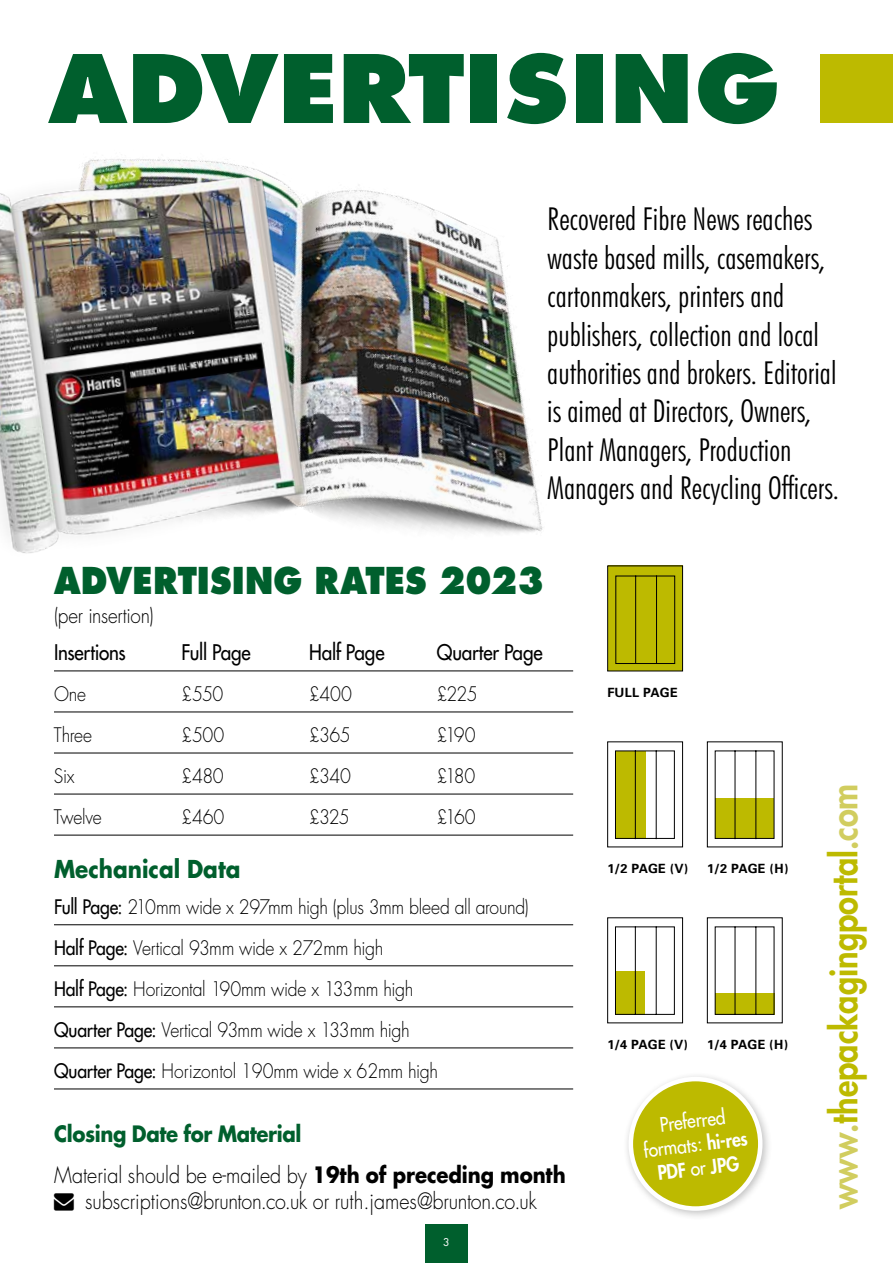
<style>
.page{position:relative;width:893px;height:1263px;background:#fff}
.page>*{position:absolute;margin:0;border:0;box-sizing:border-box;transform-origin:0 0}
.t1{font:800 91.5px "Futura";color:#005f2d;scale:1.04 1}
.t2{font:800 36px "Futura";color:#bdba00;scale:.9 1}
.t3{font:800 36px "Futura";color:#005f2d;scale:.9 1}
.t4{font:300 condensed 31.8px/38.4px "Futura BT";color:#000}
.t5{font:700 24px "Futura";color:#005f2d;scale:.9 1}
.t6{font:300 21.9px/41.2px "Futura";color:#000;scale:.9 1}
.t7{font:21px "Futura";letter-spacing:-.01em;color:#000;scale:.9 1}
.t8{font:300 21px "Futura";letter-spacing:-.01em;color:#000;scale:.9 1}
.t9{font:300 19.5px/41.1px "Futura";letter-spacing:-.02em;color:#000;scale:.9 1}
.t10{font:19.5px/24px "Futura";color:#fff;text-align:center;scale:.9 1}
.t11{font:700 12.75px "Univers";color:#000}
.t12{font:700 12.75px "Univers";letter-spacing:.02em;color:#000}
.t13{font:10.5px "Futura";color:#fff}
.s1{font-weight:400}
.s2{font-weight:700;color:#005f2d}
.s3{font-weight:700}
.s4{font-weight:800}
.s5{color:#d1cd5f}
</style>
<div class="page">
<div style="left:425px;top:1225px;width:43px;height:38px;background:#005f2d"></div>
<div style="left:622px;top:1071px;width:151px;height:150px;background:#000;opacity:.25"></div>
<div style="left:631px;top:1079px;width:129px;height:129px;background:#bdba00;border-radius:50%"></div>
<div style="left:629px;top:1077px;width:133px;height:134px;border:4px solid #fff;border-radius:50%"></div>
<div style="left:607px;top:741px;width:76px;height:106px;border:1px solid #000"></div>
<svg style="left:615px;top:750px;width:60px;height:89px"></svg>
<img style="left:54px;top:190px;width:626px;height:523px">
<hr style="left:54px;top:671px;width:519px;height:1px;background:#000">
<hr style="left:54px;top:712px;width:519px;height:1px;background:#000">
<hr style="left:54px;top:753px;width:519px;height:1px;background:#000">
<hr style="left:54px;top:794px;width:519px;height:1px;background:#000">
<hr style="left:54px;top:835px;width:519px;height:1px;background:#000">
<hr style="left:54px;top:924px;width:519px;height:1px;background:#000">
<hr style="left:54px;top:965px;width:519px;height:1px;background:#000">
<hr style="left:54px;top:1006px;width:519px;height:1px;background:#000">
<hr style="left:54px;top:1048px;width:519px;height:1px;background:#000">
<hr style="left:54px;top:1089px;width:519px;height:1px;background:#000">
<img style="left:0;top:159px;width:359px;height:438px">
<div style="left:821px;top:54px;width:72px;height:69px;background:#bdba00"></div>
<div style="left:608px;top:566px;width:75px;height:105px;background:#bdba00"></div>
<div style="left:607px;top:566px;width:76px;height:105px;border:1px solid #000"></div>
<svg style="left:615px;top:575px;width:60px;height:89px"></svg>
<div style="left:707px;top:741px;width:76px;height:106px;border:1px solid #000"></div>
<svg style="left:715px;top:750px;width:59px;height:89px"></svg>
<div style="left:707px;top:917px;width:76px;height:106px;border:1px solid #000"></div>
<svg style="left:715px;top:926px;width:59px;height:89px"></svg>
<div style="left:607px;top:917px;width:76px;height:106px;border:1px solid #000"></div>
<svg style="left:615px;top:926px;width:60px;height:89px"></svg>
<h1 class="t1" style="left:49px;top:32px;width:705px">ADVERTISING</h1>
<p class="t4" style="left:547px;top:200px;width:293px">Recovered Fibre News reaches waste based mills, casemakers, cartonmakers, printers and publishers, collection and local authorities and brokers. Editorial is aimed at Directors, Owners,<br>Plant Managers, Production<br>Managers and Recycling Officers.</p>
<h2 class="t3" style="left:54px;top:558px;width:546px">ADVERTISING RATES 2023</h2>
<p class="t8" style="left:54px;top:602px;width:112px">(per insertion)</p>
<p class="t7" style="left:54px;top:639px;width:81px">Insertions</p>
<p class="t7" style="left:182px;top:639px;width:78px">Full Page</p>
<p class="t7" style="left:309px;top:639px;width:85px">Half Page</p>
<p class="t7" style="left:437px;top:639px;width:119px">Quarter Page</p>
<p class="t9" style="left:54px;top:674px;width:37px">One</p>
<p class="t9" style="left:182px;top:674px;width:48px">£550</p>
<p class="t9" style="left:309px;top:674px;width:49px">£400</p>
<p class="t9" style="left:437px;top:674px;width:47px">£225</p>
<p class="t9" style="left:54px;top:715px;width:44px">Three</p>
<p class="t9" style="left:182px;top:715px;width:49px">£500</p>
<p class="t9" style="left:309px;top:715px;width:48px">£365</p>
<p class="t9" style="left:437px;top:715px;width:45px">£190</p>
<p class="t9" style="left:54px;top:756px;width:25px">Six</p>
<p class="t9" style="left:182px;top:756px;width:48px">£480</p>
<p class="t9" style="left:309px;top:756px;width:48px">£340</p>
<p class="t9" style="left:437px;top:756px;width:44px">£180</p>
<p class="t9" style="left:54px;top:797px;width:55px">Twelve</p>
<p class="t9" style="left:182px;top:797px;width:49px">£460</p>
<p class="t9" style="left:309px;top:797px;width:47px">£325</p>
<p class="t9" style="left:437px;top:797px;width:45px">£160</p>
<p class="t5" style="left:54px;top:852px;width:209px">Mechanical Data</p>
<p class="t9" style="left:54px;top:886px;width:529px"><span class="s1">Full Page:</span> 210mm wide x 297mm high (plus 3mm bleed all around)<br><span class="s1">Half Page:</span> Vertical 93mm wide x 272mm high<br><span class="s1">Half Page:</span> Horizontal 190mm wide x 133mm high<br><span class="s1">Quarter Page:</span> Vertical 93mm wide x 133mm high<br><span class="s1">Quarter Page:</span> Horizontol 190mm wide x 62mm high</p>
<p class="t6" style="left:54px;top:1114px;width:570px"><span class="s2">Closing Date for Material<br></span>Material should be e-mailed by <span class="s3">19th of preceding month</span></p>
<p class="t6" style="left:54px;top:1181px;width:538px">→ subscriptions@brunton.co.uk or ruth.james@brunton.co.uk</p>
<p class="t13" style="left:443px;top:1234px;width:8px">3</p>
<p class="t12" style="left:607px;top:684px;width:72px">FULL PAGE</p>
<p class="t11" style="left:607px;top:860px;width:83px">1/2 PAGE (V)</p>
<p class="t11" style="left:707px;top:860px;width:83px">1/2 PAGE (H)</p>
<p class="t11" style="left:607px;top:1036px;width:82px">1/4 PAGE (V)</p>
<p class="t11" style="left:707px;top:1036px;width:83px">1/4 PAGE (H)</p>
<p class="t10" style="left:639px;top:1115px;width:118px;rotate:-7deg">Preferred formats: <span class="s4">hi-res<br>PDF</span> or <span class="s4">JPG</span></p>
<h2 class="t2" style="left:820px;top:1209px;width:474px;rotate:-90deg"><span class="s5">www.</span>thepackagingportal<span class="s5">.com</span></h2>
</div>
